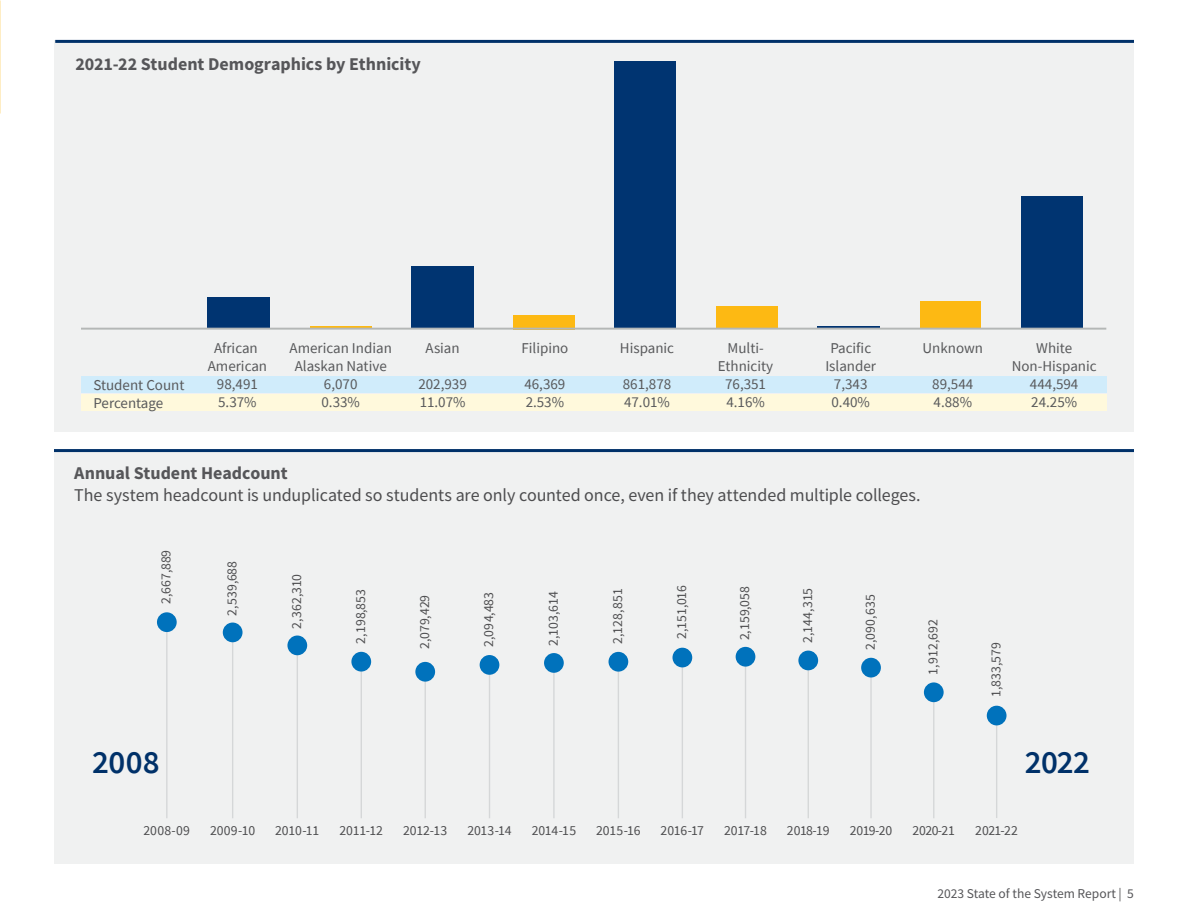
<style>
.page{position:relative;width:1188px;height:918px;background:#fff}
.page>*{position:absolute;margin:0;border:0;box-sizing:border-box;transform-origin:0 0}
.t1{font:600 32.85px "Source Sans Pro";letter-spacing:-.015em;color:#003169}
.SOS_body{font:18px "Source Sans Pro";letter-spacing:-.005em;color:#4d4d4f}
.Figure_titles{font:700 18px "Source Sans Pro";color:#565659}
.t2{font:15px/18px "Source Sans Pro";color:#58595b;text-align:center}
.t3{font:13.65px "Source Sans Pro";letter-spacing:-.005em;color:#4d4d4f}
.t4{font:13.5px "Source Sans Pro";color:#565659}
</style>
<div class="page">
<div style="left:54px;top:40px;width:1080px;height:392px;background:#f0f1f1"></div>
<div style="left:81px;top:376px;width:1026px;height:16px;background:#d0ecfb"></div>
<div style="left:81px;top:394px;width:1026px;height:16px;background:#fff9dc"></div>
<div style="left:207px;top:297px;width:63px;height:32px;background:#003471"></div>
<hr style="left:310px;top:326px;width:61px;height:3px;background:#fdb913">
<div style="left:411px;top:266px;width:62px;height:63px;background:#003471"></div>
<div style="left:513px;top:315px;width:62px;height:14px;background:#fdb913"></div>
<div style="left:615px;top:61px;width:61px;height:268px;background:#003471"></div>
<div style="left:717px;top:306px;width:61px;height:23px;background:#fdb913"></div>
<hr style="left:817px;top:326px;width:63px;height:3px;background:#003471">
<div style="left:920px;top:302px;width:61px;height:27px;background:#fdb913"></div>
<div style="left:1021px;top:196px;width:62px;height:132px;background:#003471"></div>
<hr style="left:81px;top:328px;width:1025px;height:2px;background:#b4b7b6">
<div style="left:54px;top:452px;width:1080px;height:412px;background:#f0f1f1"></div>
<hr style="left:166px;top:624px;width:2px;height:194px;background:#d5d7d8">
<div style="left:157px;top:612px;width:20px;height:20px;background:#0072bc;border-radius:50%"></div>
<hr style="left:232px;top:640px;width:1px;height:178px;background:#d5d7d8">
<div style="left:223px;top:623px;width:20px;height:19px;background:#0072bc;border-radius:50%"></div>
<hr style="left:297px;top:647px;width:1px;height:171px;background:#d5d7d8">
<div style="left:287px;top:636px;width:20px;height:19px;background:#0072bc;border-radius:50%"></div>
<hr style="left:361px;top:662px;width:1px;height:156px;background:#d5d7d8">
<div style="left:351px;top:652px;width:20px;height:20px;background:#0072bc;border-radius:50%"></div>
<hr style="left:425px;top:669px;width:1px;height:149px;background:#d5d7d8">
<div style="left:415px;top:662px;width:20px;height:20px;background:#0072bc;border-radius:50%"></div>
<hr style="left:489px;top:673px;width:1px;height:145px;background:#d5d7d8">
<div style="left:480px;top:655px;width:19px;height:20px;background:#0072bc;border-radius:50%"></div>
<hr style="left:553px;top:666px;width:2px;height:152px;background:#d5d7d8">
<div style="left:544px;top:653px;width:20px;height:20px;background:#0072bc;border-radius:50%"></div>
<hr style="left:618px;top:660px;width:1px;height:158px;background:#d5d7d8">
<div style="left:609px;top:652px;width:19px;height:20px;background:#0072bc;border-radius:50%"></div>
<hr style="left:745px;top:660px;width:1px;height:158px;background:#d5d7d8">
<div style="left:736px;top:647px;width:19px;height:20px;background:#0072bc;border-radius:50%"></div>
<hr style="left:870px;top:670px;width:2px;height:148px;background:#d5d7d8">
<div style="left:861px;top:658px;width:20px;height:20px;background:#0072bc;border-radius:50%"></div>
<hr style="left:933px;top:693px;width:1px;height:125px;background:#d5d7d8">
<div style="left:924px;top:682px;width:20px;height:20px;background:#0072bc;border-radius:50%"></div>
<hr style="left:808px;top:662px;width:1px;height:156px;background:#d5d7d8">
<div style="left:798px;top:651px;width:20px;height:19px;background:#0072bc;border-radius:50%"></div>
<hr style="left:682px;top:662px;width:1px;height:156px;background:#d5d7d8">
<div style="left:673px;top:648px;width:19px;height:19px;background:#0072bc;border-radius:50%"></div>
<hr style="left:996px;top:710px;width:1px;height:108px;background:#d5d7d8">
<div style="left:987px;top:706px;width:20px;height:19px;background:#0072bc;border-radius:50%"></div>
<hr style="left:55px;top:40px;width:1079px;height:3px;background:#003169">
<hr style="left:54px;top:449px;width:1080px;height:3px;background:#003169">
<p class="Figure_titles" style="left:76px;top:52px;width:347px">2021-22 Student Demographics by Ethnicity</p>
<p class="t2" style="left:93px;top:376px;width:93px;text-align:left">Student Count<br>Percentage</p>
<p class="t2" style="left:208px;top:339px;width:61px">African<br>American<br>98,491<br>5.37%</p>
<p class="t2" style="left:290px;top:339px;width:104px">American Indian<br>Alaskan Native<br>6,070<br>0.33%</p>
<p class="t2" style="left:426px;top:339px;width:36px">Asian</p>
<p class="t2" style="left:418px;top:375px;width:50px;text-align:left">202,939<br>11.07%</p>
<p class="t2" style="left:521px;top:339px;width:48px">Filipino</p>
<p class="t2" style="left:524px;top:375px;width:43px;text-align:left">46,369<br>2.53%</p>
<p class="t2" style="left:620px;top:339px;width:56px">Hispanic</p>
<p class="t2" style="left:623px;top:375px;width:50px;text-align:left">861,878<br>47.01%</p>
<p class="t2" style="left:718px;top:339px;width:57px">Multi-<br>Ethnicity<br>76,351<br>4.16%</p>
<p class="t2" style="left:825px;top:339px;width:52px">Pacific<br>Islander<br>7,343<br>0.40%</p>
<p class="t2" style="left:923px;top:339px;width:62px">Unknown</p>
<p class="t2" style="left:932px;top:375px;width:43px;text-align:left">89,544<br>4.88%</p>
<p class="t2" style="left:1012px;top:339px;width:86px">White<br>Non-Hispanic<br>444,594<br>24.25%</p>
<p class="Figure_titles" style="left:74px;top:461px;width:215px">Annual Student Headcount</p>
<p class="SOS_body" style="left:74px;top:483px;width:846px">The system headcount is unduplicated so students are only counted once, even if they attended multiple colleges.</p>
<p class="t3" style="left:157px;top:604px;width:56px;rotate:-90deg">2,667,889</p>
<p class="t3" style="left:223px;top:616px;width:56px;rotate:-90deg">2,539,688</p>
<p class="t3" style="left:288px;top:629px;width:56px;rotate:-90deg">2,362,310</p>
<p class="t3" style="left:352px;top:644px;width:55px;rotate:-90deg">2,198,853</p>
<p class="t3" style="left:416px;top:649px;width:56px;rotate:-90deg">2,079,429</p>
<p class="t3" style="left:480px;top:647px;width:56px;rotate:-90deg">2,094,483</p>
<p class="t3" style="left:544px;top:646px;width:56px;rotate:-90deg">2,103,614</p>
<p class="t3" style="left:609px;top:644px;width:57px;rotate:-90deg">2,128,851</p>
<p class="t3" style="left:673px;top:639px;width:55px;rotate:-90deg">2,151,016</p>
<p class="t3" style="left:736px;top:640px;width:56px;rotate:-90deg">2,159,058</p>
<p class="t3" style="left:799px;top:643px;width:57px;rotate:-90deg">2,144,315</p>
<p class="t3" style="left:862px;top:650px;width:57px;rotate:-90deg">2,090,635</p>
<p class="t3" style="left:924px;top:675px;width:57px;rotate:-90deg">1,912,692</p>
<p class="t3" style="left:987px;top:697px;width:57px;rotate:-90deg">1,833,579</p>
<p class="t1" style="left:92px;top:741px;width:69px">2008</p>
<p class="t1" style="left:1025px;top:741px;width:67px">2022</p>
<p class="t3" style="left:144px;top:822px;width:48px">2008-09</p>
<p class="t3" style="left:210px;top:822px;width:47px">2009-10</p>
<p class="t3" style="left:275px;top:822px;width:46px">2010-11</p>
<p class="t3" style="left:339px;top:822px;width:45px">2011-12</p>
<p class="t3" style="left:403px;top:822px;width:46px">2012-13</p>
<p class="t3" style="left:467px;top:822px;width:46px">2013-14</p>
<p class="t3" style="left:532px;top:822px;width:46px">2014-15</p>
<p class="t3" style="left:596px;top:822px;width:46px">2015-16</p>
<p class="t3" style="left:661px;top:822px;width:45px">2016-17</p>
<p class="t3" style="left:724px;top:822px;width:44px">2017-18</p>
<p class="t3" style="left:787px;top:822px;width:44px">2018-19</p>
<p class="t3" style="left:850px;top:822px;width:44px">2019-20</p>
<p class="t3" style="left:912px;top:822px;width:44px">2020-21</p>
<p class="t3" style="left:975px;top:822px;width:44px">2021-22</p>
<p class="t4" style="left:937px;top:885px;width:198px">2023 State of the System Report | 5</p>
</div>
